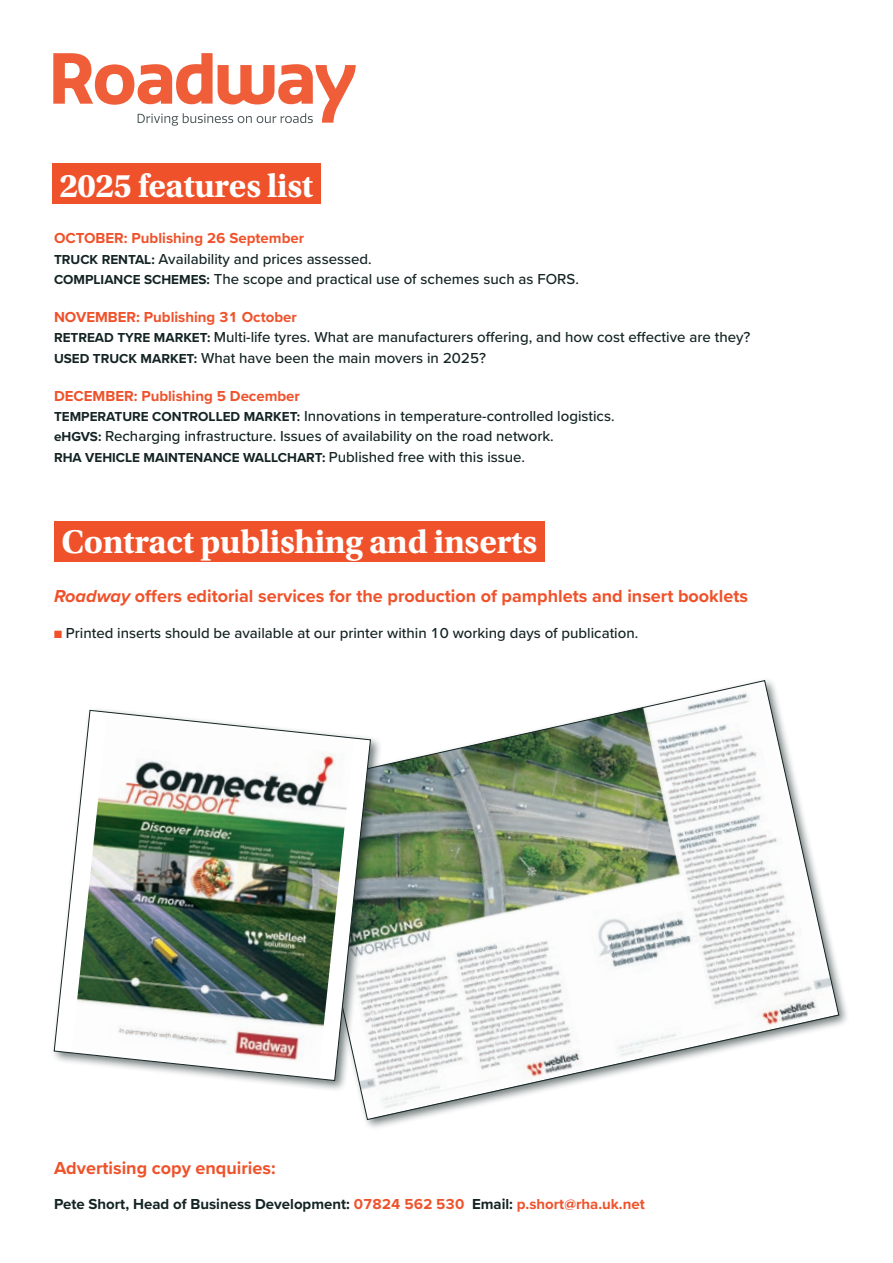
<style>
.page{position:relative;width:893px;height:1263px;background:#fff}
.page>*{position:absolute;margin:0;border:0;box-sizing:border-box;transform-origin:0 0}
.t1{font:700 34.5px "Utopia Std";letter-spacing:-.01em;color:#fff}
.t2{font:700 18px "Proxima Nova";color:#ef522b}
.t3{font:500 15px/20.2px "Proxima Nova";color:#142323}
.t4{font:700 15px "Proxima Nova";color:#142323}
.t5{font:700 13.5px "Proxima Nova";color:#142323}
.s1{font-weight:700;color:#ef522b}
.s2{font-weight:700;font-size:13.5px}
.s3{font-weight:500;font-size:15px}
.s4{font-style:italic}
.s5{color:#ef522b}
</style>
<div class="page">
<svg style="left:359px;top:680px;width:480px;height:440px"></svg>
<div style="left:50px;top:706px;width:333px;height:387px;background:#142323;opacity:.6"></div>
<img style="left:54px;top:710px;width:317px;height:371px">
<div style="left:52px;top:164px;width:268px;height:40px;background:#ef522b"></div>
<div style="left:54px;top:521px;width:490px;height:41px;background:#ef522b"></div>
<svg style="left:53px;top:53px;width:303px;height:73px"></svg>
<h1 class="t1" style="left:60px;top:165px;width:142px">Welcome</h1>
<h1 class="t1" style="left:60px;top:165px;width:255px">2025 features list</h1>
<p class="t3" style="left:54px;top:228px;width:526px"><span class="s1">OCTOBER: Publishing 26 September<br></span><span class="s2">TRUCK RENTAL:</span> Availability and prices assessed.<br><span class="s2">COMPLIANCE SCHEMES:</span> The scope and practical use of schemes such as FORS.</p>
<p class="t3" style="left:54px;top:306px;width:698px"><span class="s1">NOVEMBER: Publishing 31 October<br></span><span class="s2">RETREAD TYRE MARKET:</span> Multi-life tyres. What are manufacturers offering, and how cost effective are they?<br><span class="s2">USED TRUCK MARKET:</span> What have been the main movers in 2025?</p>
<p class="t3" style="left:54px;top:385px;width:562px"><span class="s1">DECEMBER: Publishing 5 December<br></span><span class="s2">TEMPERATURE CONTROLLED MARKET:</span> Innovations in temperature-controlled logistics. <span class="s2">eHGVS:</span> Recharging infrastructure. Issues of availability on the road network.</p>
<p class="t5" style="left:54px;top:447px;width:473px">RHA VEHICLE MAINTENANCE WALLCHART: <span class="s3">Published free with this issue.</span></p>
<h1 class="t1" style="left:62px;top:521px;width:477px">Contract publishing and inserts</h1>
<h1 class="t1" style="left:260px;top:528px;width:253px">Roadway update</h1>
<h1 class="t1" style="left:69px;top:533px;width:253px">Roadway update</h1>
<p class="t2" style="left:54px;top:583px;width:696px"><span class="s4">Roadway</span> offers editorial services for the production of pamphlets and insert booklets</p>
<p class="t3" style="left:54px;top:622px;width:586px"><span class="s5">■</span> Printed inserts should be available at our printer within 10 working days of publication.</p>
<p class="t2" style="left:54px;top:1154px;width:223px">Advertising copy enquiries:</p>
<p class="t4" style="left:54px;top:1193px;width:592px">Pete Short, Head of Business Development: <span class="s5">07824 562 530</span> Email: <span class="s5">p.short@rha.uk.net</span></p>
</div>
